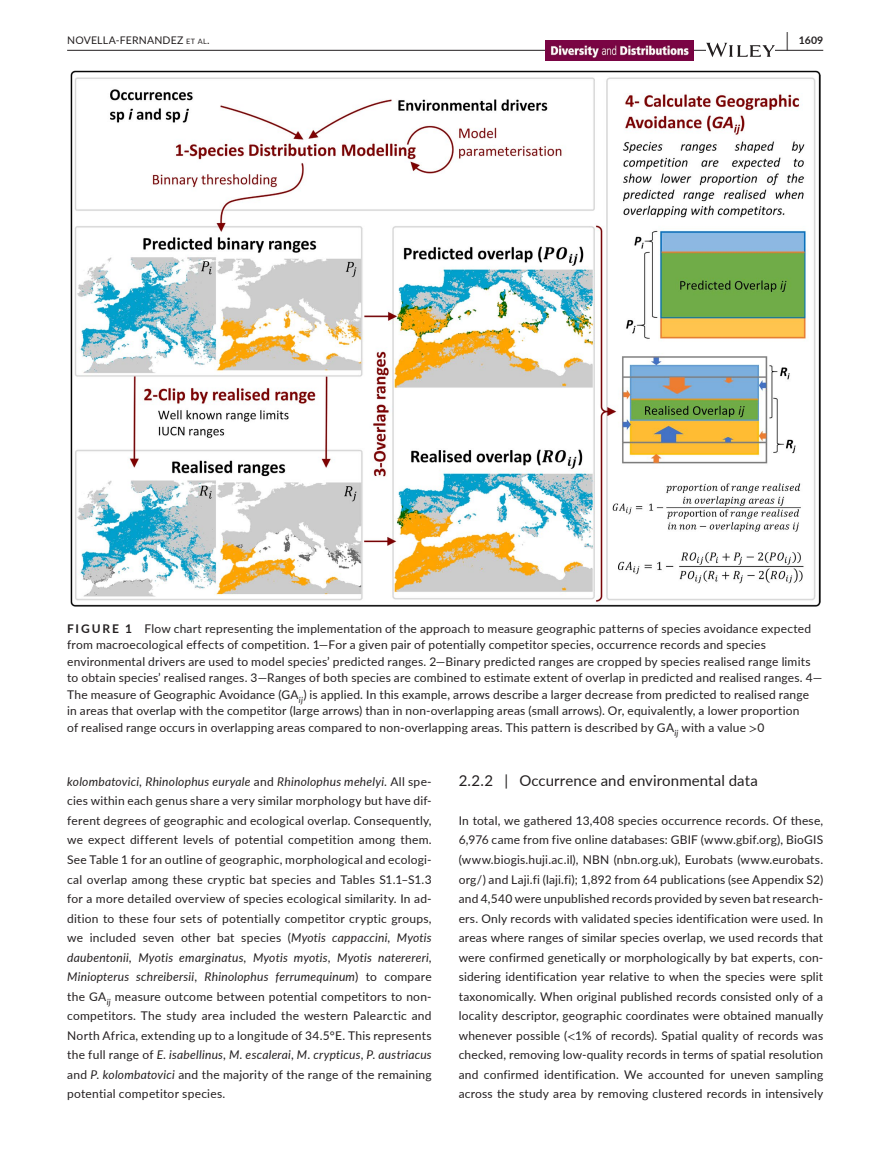
<style>
.page{position:relative;width:893px;height:1174px;background:#fff}
.page>*{position:absolute;margin:0;border:0;box-sizing:border-box;transform-origin:0 0}
.t1{font:700 19.5px "Lato";color:#231f20;scale:.48 1}
.t2{font:15px "Lato";letter-spacing:.005em;color:#231f20}
.t3{font:12px/19.5px "Lato";letter-spacing:.015em;color:#231f20;text-align:justify}
.t4{font:10.5px "Lato";letter-spacing:.02em;color:#231f20}
.t5{font:700 10.5px "Lato";color:#231f20}
.s1{font-size:7.35px}
.s2{font-weight:700}
.s3{font-family:"STIX"}
.s4{color:#fff}
.s5{font-style:italic}
</style>
<div class="page">
<hr style="left:67px;top:50px;width:756px;height:1px;background:#231f20">
<img style="left:545px;top:40px;width:149px;height:21px">
<svg style="left:706px;top:43px;width:69px;height:14px"></svg>
<img style="left:70px;top:71px;width:750px;height:535px">
<h1 class="t1" style="left:786px;top:25px;width:7px">|</h1>
<p class="t4" style="left:67px;top:33px;width:144px">NOVELLA-FERNANDEZ <span class="s1">et al</span>.</p>
<p class="t5" style="left:799px;top:33px;width:26px">1609</p>
<p class="t3" style="left:67px;top:619px;width:757px;line-height:16.5px;text-align:left"><span class="s2">FIGURE 1</span> Flow chart representing the implementation of the approach to measure geographic patterns of species avoidance expected from macroecological effects of competition. 1—For a given pair of potentially competitor species, occurrence records and species environmental drivers are used to model species’ predicted ranges. 2—Binary predicted ranges are cropped by species realised range limits to obtain species’ realised ranges. 3—Ranges of both species are combined to estimate extent of overlap in predicted and realised ranges. 4— The measure of Geographic Avoidance (GA<sub>ij</sub>) is applied. In this example, arrows describe a larger decrease from predicted to realised range<br>in areas that overlap with the competitor (large arrows) than in non-overlapping areas (small arrows). Or, equivalently, a lower proportion<br>of realised range occurs in overlapping areas compared to non-overlapping areas. This pattern is described by GA<sub>ij</sub> with a value <span class="s3">&gt;</span>0 <span class="s4">[Colour</span></p>
<p class="t3" style="left:67px;top:771px;width:366px"><span class="s5">kolombatovici</span>, <span class="s5">Rhinolophus euryale</span> and <span class="s5">Rhinolophus mehelyi</span>. All spe&shy;cies within each genus share a very similar morphology but have dif&shy;ferent degrees of geographic and ecological overlap. Consequently, we expect different levels of potential competition among them.<br>See Table 1 for an outline of geographic, morphological and ecologi&shy;cal overlap among these cryptic bat species and Tables S1.1–S1.3 for a more detailed overview of species ecological similarity. In ad&shy;dition to these four sets of potentially competitor cryptic groups, we included seven other bat species (<span class="s5">Myotis cappaccini</span>, <span class="s5">Myotis daubentonii</span>, <span class="s5">Myotis emarginatus</span>, <span class="s5">Myotis myotis</span>, <span class="s5">Myotis naterereri</span>, <span class="s5">Miniopterus schreibersii</span>, <span class="s5">Rhinolophus ferrumequinum</span>) to compare the GA<sub>ij</sub> measure outcome between potential competitors to non&shy;competitors. The study area included the western Palearctic and North Africa, extending up to a longitude of 34.5°E. This represents the full range of <span class="s5">E</span>. <span class="s5">isabellinus</span>, <span class="s5">M</span>. <span class="s5">escalerai</span>, <span class="s5">M</span>. <span class="s5">crypticus</span>, <span class="s5">P</span>. <span class="s5">austriacus </span>and <span class="s5">P. kolombatovici</span> and the majority of the range of the remaining potential competitor species.</p>
<p class="t2" style="left:459px;top:769px;width:301px">2.2.2 | Occurrence and environmental data</p>
<p class="t3" style="left:459px;top:810px;width:366px">In total, we gathered 13,408 species occurrence records. Of these, 6,976 came from five online databases: GBIF (www.gbif.org), BioGIS (www.biogis.huji.ac.il), NBN (nbn.org.uk), Eurobats (www.eurobats. org/) and Laji.fi (laji.fi); 1,892 from 64 publications (see Appendix S2) and 4,540 were unpublished records provided by seven bat research&shy;ers. Only records with validated species identification were used. In areas where ranges of similar species overlap, we used records that were confirmed genetically or morphologically by bat experts, con&shy;sidering identification year relative to when the species were split taxonomically. When original published records consisted only of a locality descriptor, geographic coordinates were obtained manually whenever possible (<span class="s3">&lt;</span>1% of records). Spatial quality of records was checked, removing low-quality records in terms of spatial resolution and confirmed identification. We accounted for uneven sampling across the study area by removing clustered records in intensively</p>
</div>
